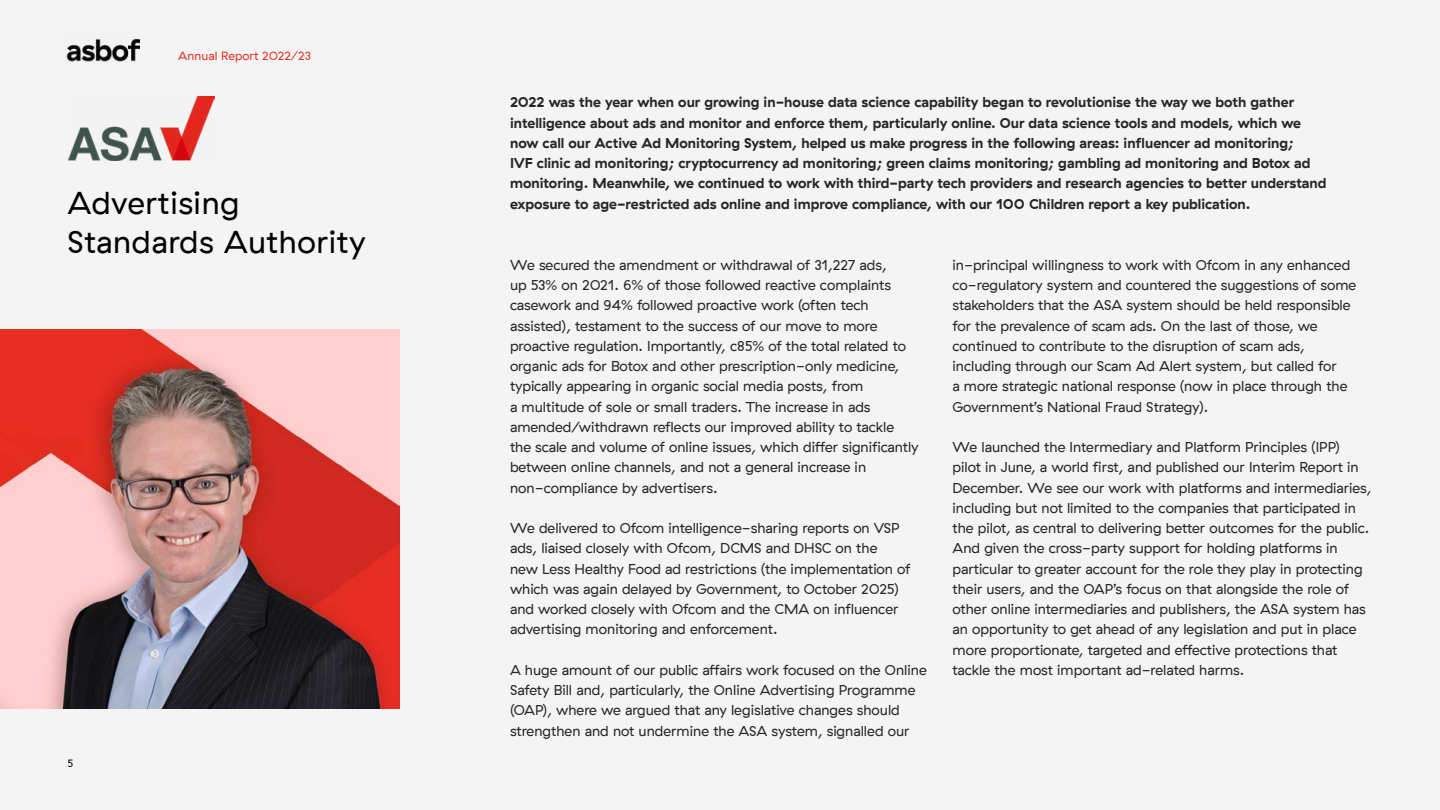
<style>
.page{position:relative;width:1440px;height:810px;background:#f3f4f3}
.page>*{position:absolute;margin:0;border:0;box-sizing:border-box;transform-origin:0 0}
.t1{font:31.5px "GT Haptik";letter-spacing:.02em;color:#000}
.t2{font:14.25px/20.2px "GT Haptik";color:#262626}
.t3{font:700 14.25px/20.2px "GT Haptik";color:#262626}
.t4{font:12px "GT Haptik";letter-spacing:.01em;color:#e63021}
.t5{font:10.5px "GT Haptik";color:#000}
</style>
<div class="page">
<img style="left:69px;top:96px;width:146px;height:64px">
<img style="left:0;top:329px;width:399px;height:380px">
<img style="left:66px;top:38px;width:74px;height:24px">
<p class="t4" style="left:178px;top:49px;width:134px">Annual Report 2022/23</p>
<p class="t3" style="left:510px;top:92px;width:818px">2022 was the year when our growing in-house data science capability began to revolutionise the way we both gather intelligence about ads and monitor and enforce them, particularly online. Our data science tools and models, which we now call our Active Ad Monitoring System, helped us make progress in the following areas: influencer ad monitoring;<br>IVF clinic ad monitoring; cryptocurrency ad monitoring; green claims monitoring; gambling ad monitoring and Botox ad monitoring. Meanwhile, we continued to work with third-party tech providers and research agencies to better understand</p>
<h1 class="t1" style="left:68px;top:185px;width:173px">Advertising</h1>
<p class="t3" style="left:510px;top:193px;width:742px">exposure to age-restricted ads online and improve compliance, with our 100 Children report a key publication.</p>
<h1 class="t1" style="left:68px;top:224px;width:300px">Standards Authority</h1>
<p class="t2" style="left:953px;top:255px;width:405px">in-principal willingness to work with Ofcom in any enhanced co-regulatory system and countered the suggestions of some stakeholders that the ASA system should be held responsible for the prevalence of scam ads. On the last of those, we continued to contribute to the disruption of scam ads, including through our Scam Ad Alert system, but called for<br>a more strategic national response (now in place through the Government’s National Fraud Strategy).</p>
<p class="t2" style="left:953px;top:437px;width:421px">We launched the Intermediary and Platform Principles (IPP) pilot in June, a world first, and published our Interim Report in December. We see our work with platforms and intermediaries, including but not limited to the companies that participated in the pilot, as central to delivering better outcomes for the public.<br>And given the cross-party support for holding platforms in particular to greater account for the role they play in protecting their users, and the OAP’s focus on that alongside the role of other online intermediaries and publishers, the ASA system has an opportunity to get ahead of any legislation and put in place more proportionate, targeted and effective protections that tackle the most important ad-related harms.</p>
<p class="t2" style="left:510px;top:255px;width:410px">We secured the amendment or withdrawal of 31,227 ads,<br>up 53% on 2021. 6% of those followed reactive complaints casework and 94% followed proactive work (often tech assisted), testament to the success of our move to more proactive regulation. Importantly, c85% of the total related to organic ads for Botox and other prescription-only medicine, typically appearing in organic social media posts, from<br>a multitude of sole or small traders. The increase in ads amended/withdrawn reflects our improved ability to tackle the scale and volume of online issues, which differ significantly between online channels, and not a general increase in non-compliance by advertisers.</p>
<p class="t2" style="left:510px;top:518px;width:402px">We delivered to Ofcom intelligence-sharing reports on VSP ads, liaised closely with Ofcom, DCMS and DHSC on the<br>new Less Healthy Food ad restrictions (the implementation of which was again delayed by Government, to October 2025) and worked closely with Ofcom and the CMA on influencer advertising monitoring and enforcement.</p>
<p class="t2" style="left:510px;top:660px;width:418px">A huge amount of our public affairs work focused on the Online Safety Bill and, particularly, the Online Advertising Programme (OAP), where we argued that any legislative changes should strengthen and not undermine the ASA system, signalled our</p>
<p class="t5" style="left:68px;top:758px;width:7px">5</p>
</div>
